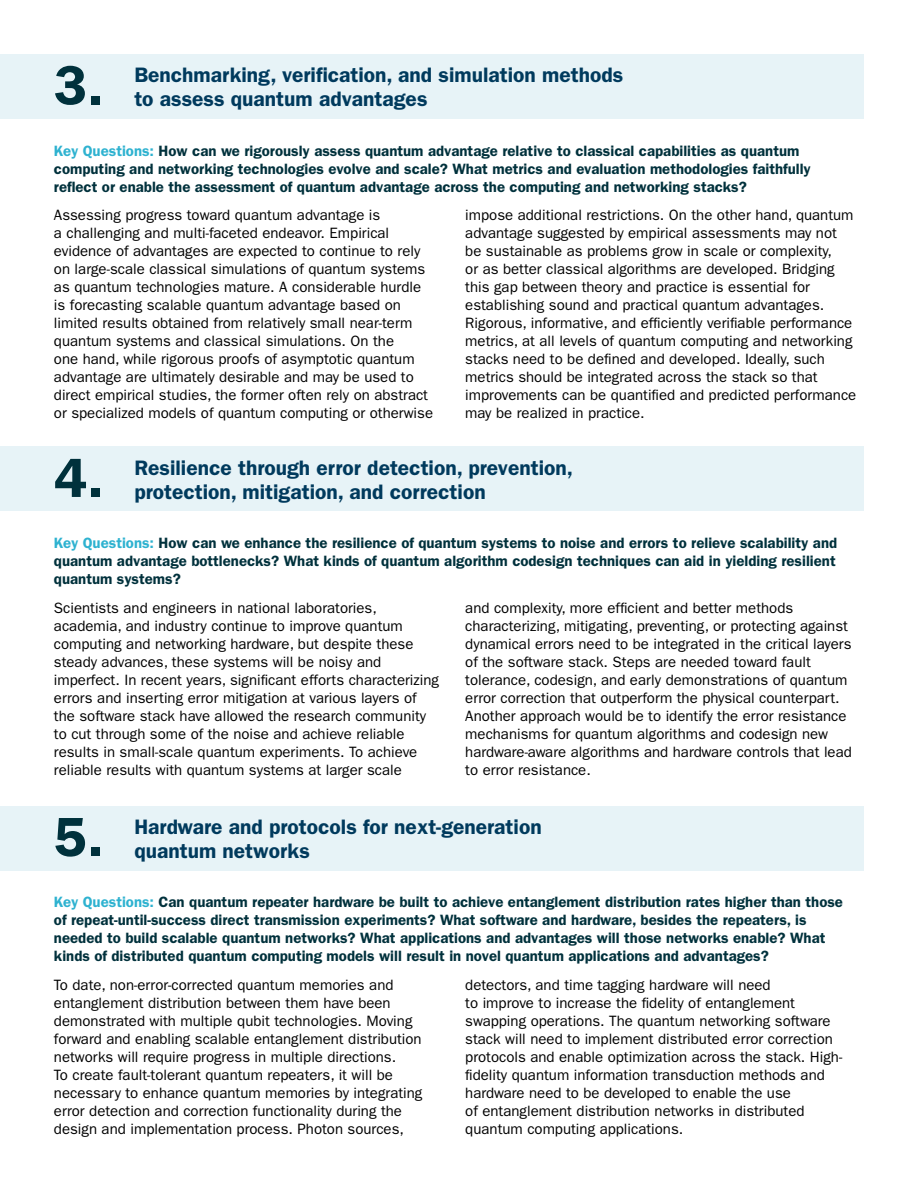
<style>
.page{position:relative;width:918px;height:1188px;background:#fff}
.page>*{position:absolute;margin:0;border:0;box-sizing:border-box;transform-origin:0 0}
.t1{font:600 55.5px "ITC Franklin Gothic Std";color:#00313c}
.t2{font:600 21px "ITC Franklin Gothic Std";color:#003a5d}
.t3{font:15px/18px "ITC Franklin Gothic Std";color:#000}
.t4{font:600 15px/18px "ITC Franklin Gothic Std";color:#00313c}
.s1{color:#2eb2d0}
</style>
<div class="page">
<div style="left:0;top:54px;width:864px;height:65px;background:#e7f3f7"></div>
<div style="left:0;top:447px;width:864px;height:64px;background:#e7f3f7"></div>
<div style="left:0;top:806px;width:864px;height:65px;background:#e7f3f7"></div>
<h1 class="t1" style="left:54px;top:53px;width:51px">3.</h1>
<h2 class="t2" style="left:134px;top:63px;width:490px">Benchmarking, verification, and simulation methods</h2>
<h2 class="t2" style="left:134px;top:87px;width:295px">to assess quantum advantages</h2>
<p class="t4" style="left:54px;top:141px;width:758px"><span class="s1">Key Questions:</span> How can we rigorously assess quantum advantage relative to classical capabilities as quantum computing and networking technologies evolve and scale? What metrics and evaluation methodologies faithfully reflect or enable the assessment of quantum advantage across the computing and networking stacks?</p>
<p class="t3" style="left:54px;top:206px;width:381px">Assessing progress toward quantum advantage is<br>a challenging and multi-faceted endeavor. Empirical evidence of advantages are expected to continue to rely on large-scale classical simulations of quantum systems as quantum technologies mature. A considerable hurdle is forecasting scalable quantum advantage based on limited results obtained from relatively small near-term quantum systems and classical simulations. On the<br>one hand, while rigorous proofs of asymptotic quantum advantage are ultimately desirable and may be used to direct empirical studies, the former often rely on abstract or specialized models of quantum computing or otherwise</p>
<p class="t3" style="left:465px;top:206px;width:393px">impose additional restrictions. On the other hand, quantum advantage suggested by empirical assessments may not be sustainable as problems grow in scale or complexity,<br>or as better classical algorithms are developed. Bridging this gap between theory and practice is essential for establishing sound and practical quantum advantages.<br>Rigorous, informative, and efficiently verifiable performance metrics, at all levels of quantum computing and networking stacks need to be defined and developed. Ideally, such metrics should be integrated across the stack so that improvements can be quantified and predicted performance may be realized in practice.</p>
<h1 class="t1" style="left:54px;top:445px;width:51px">4.</h1>
<h2 class="t2" style="left:134px;top:455px;width:440px">Resilience through error detection, prevention,</h2>
<h2 class="t2" style="left:134px;top:479px;width:353px">protection, mitigation, and correction</h2>
<p class="t4" style="left:54px;top:534px;width:785px;text-align:justify"><span class="s1">Key Questions:</span> How can we enhance the resilience of quantum systems to noise and errors to relieve scalability and quantum advantage bottlenecks? What kinds of quantum algorithm codesign techniques can aid in yielding resilient quantum systems?</p>
<p class="t3" style="left:54px;top:599px;width:387px">Scientists and engineers in national laboratories, academia, and industry continue to improve quantum computing and networking hardware, but despite these steady advances, these systems will be noisy and imperfect. In recent years, significant efforts characterizing errors and inserting error mitigation at various layers of the software stack have allowed the research community to cut through some of the noise and achieve reliable results in small-scale quantum experiments. To achieve reliable results with quantum systems at larger scale</p>
<p class="t3" style="left:465px;top:599px;width:388px">and complexity, more efficient and better methods characterizing, mitigating, preventing, or protecting against dynamical errors need to be integrated in the critical layers of the software stack. Steps are needed toward fault tolerance, codesign, and early demonstrations of quantum error correction that outperform the physical counterpart.<br>Another approach would be to identify the error resistance mechanisms for quantum algorithms and codesign new hardware-aware algorithms and hardware controls that lead to error resistance.</p>
<h1 class="t1" style="left:54px;top:804px;width:51px">5.</h1>
<h2 class="t2" style="left:134px;top:814px;width:409px">Hardware and protocols for next-generation</h2>
<h2 class="t2" style="left:134px;top:838px;width:177px">quantum networks</h2>
<p class="t4" style="left:54px;top:893px;width:791px"><span class="s1">Key Questions:</span> Can quantum repeater hardware be built to achieve entanglement distribution rates higher than those of repeat-until-success direct transmission experiments? What software and hardware, besides the repeaters, is needed to build scalable quantum networks? What applications and advantages will those networks enable? What kinds of distributed quantum computing models will result in novel quantum applications and advantages?</p>
<p class="t3" style="left:54px;top:976px;width:370px">To date, non-error-corrected quantum memories and entanglement distribution between them have been demonstrated with multiple qubit technologies. Moving forward and enabling scalable entanglement distribution networks will require progress in multiple directions.<br>To create fault-tolerant quantum repeaters, it will be necessary to enhance quantum memories by integrating error detection and correction functionality during the design and implementation process. Photon sources,</p>
<p class="t3" style="left:465px;top:976px;width:379px">detectors, and time tagging hardware will need<br>to improve to increase the fidelity of entanglement swapping operations. The quantum networking software stack will need to implement distributed error correction protocols and enable optimization across the stack. High&shy;fidelity quantum information transduction methods and hardware need to be developed to enable the use<br>of entanglement distribution networks in distributed quantum computing applications.</p>
</div>
